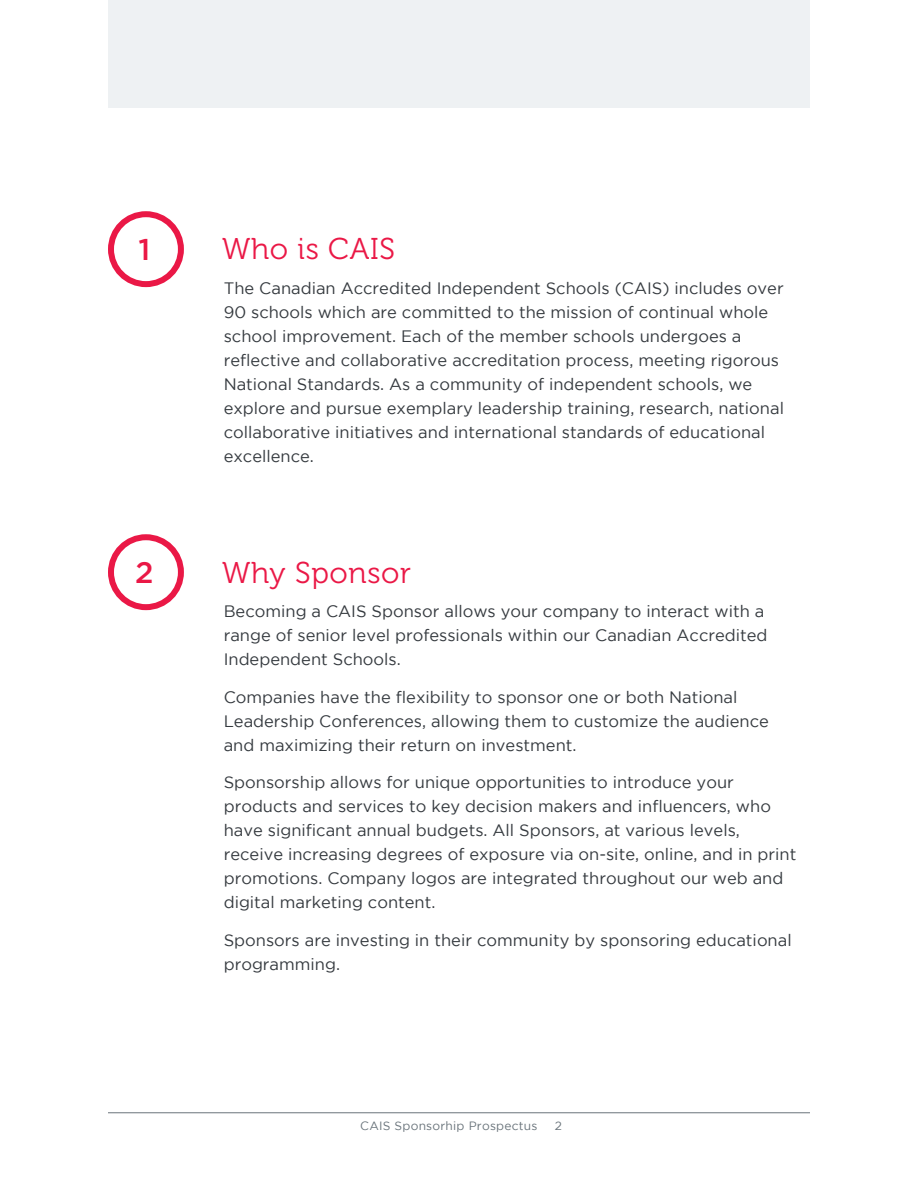
<style>
.page{position:relative;width:918px;height:1188px;background:#fff}
.page>*{position:absolute;margin:0;border:0;box-sizing:border-box;transform-origin:0 0}
.t1{font:30px "Museo 300";letter-spacing:.02em;color:#ea1846}
.t2{font:500 30px "Gotham";color:#ea1846}
.t3{font:16.5px/24px "Gotham";color:#353a3f}
.t4{font:12px "Gotham";letter-spacing:.02em;color:#6a747b}
</style>
<div class="page">
<hr style="left:108px;top:1112px;width:702px;height:1px;background:#6a747b">
<div style="left:108px;top:211px;width:76px;height:76px;border:6px solid #ea1846;border-radius:50%"></div>
<div style="left:108px;top:534px;width:76px;height:76px;border:6px solid #ea1846;border-radius:50%"></div>
<div style="left:108px;top:0;width:702px;height:108px;background:#eef1f3"></div>
<h1 class="t2" style="left:139px;top:233px;width:13px">1</h1>
<h1 class="t2" style="left:135px;top:556px;width:20px">2</h1>
<h1 class="t1" style="left:222px;top:233px;width:174px">Who is CAIS</h1>
<p class="t3" style="left:224px;top:276px;width:562px">The Canadian Accredited Independent Schools (CAIS) includes over 90 schools which are committed to the mission of continual whole school improvement. Each of the member schools undergoes a reflective and collaborative accreditation process, meeting rigorous National Standards. As a community of independent schools, we explore and pursue exemplary leadership training, research, national collaborative initiatives and international standards of educational excellence.</p>
<h1 class="t1" style="left:222px;top:556px;width:190px">Why Sponsor</h1>
<p class="t3" style="left:224px;top:599px;width:545px">Becoming a CAIS Sponsor allows your company to interact with a range of senior level professionals within our Canadian Accredited<br>Independent Schools.</p>
<p class="t3" style="left:224px;top:685px;width:547px">Companies have the flexibility to sponsor one or both National<br>Leadership Conferences, allowing them to customize the audience and maximizing their return on investment.</p>
<p class="t3" style="left:224px;top:770px;width:574px">Sponsorship allows for unique opportunities to introduce your products and services to key decision makers and influencers, who have significant annual budgets. All Sponsors, at various levels, receive increasing degrees of exposure via on-site, online, and in print promotions. Company logos are integrated throughout our web and digital marketing content.</p>
<p class="t3" style="left:224px;top:928px;width:569px">Sponsors are investing in their community by sponsoring educational programming.</p>
<p class="t4" style="left:360px;top:1119px;width:179px">CAIS Sponsorhip Prospectus</p>
<p class="t4" style="left:555px;top:1119px;width:9px">2</p>
</div>
